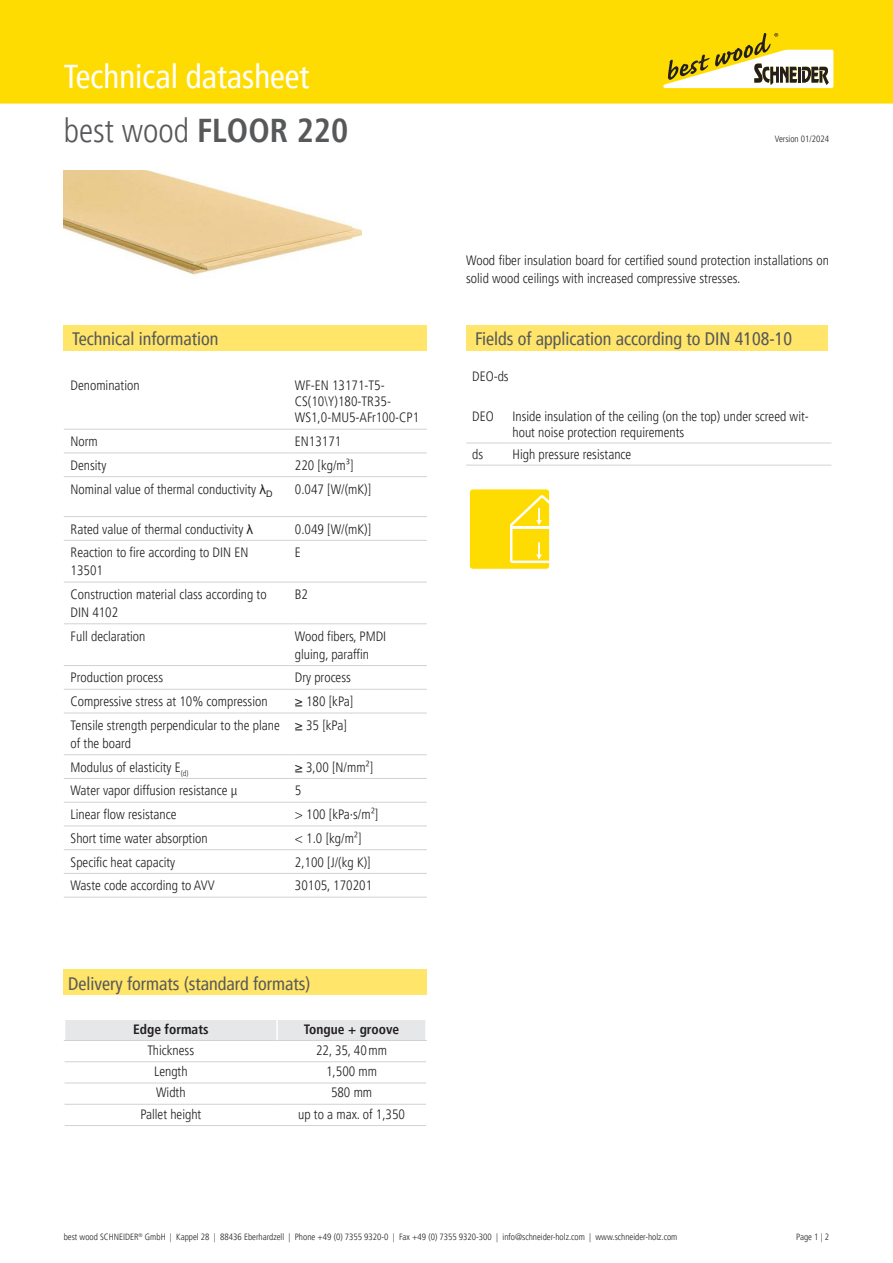
<style>
.page{position:relative;width:893px;height:1263px;background:#fff}
.page>*{position:absolute;margin:0;border:0;box-sizing:border-box;transform-origin:0 0}
.t1{font:condensed 33px/54px "Frutiger LT Pro";color:#fff}
.t2{font:condensed 18px "Frutiger LT Pro";color:#57585a}
.Eigenschaften_S1{font:300 condensed 13.5px/18px "Frutiger LT Pro";color:#231f20}
.t3{font:700 condensed 13.5px "Frutiger LT Pro";color:#231f20}
.t4{font:300 condensed 9px "Frutiger LT Pro";color:#231f20}
.s1{font-weight:300;color:#57585a}
.s2{font-weight:700;color:#57585a}
.s3{font-family:"Arial";font-weight:400;font-stretch:normal}
</style>
<div class="page">
<div style="left:0;top:0;width:893px;height:104px;background:#ffdc01"></div>
<svg style="left:663px;top:33px;width:170px;height:55px"></svg>
<div style="left:467px;top:325px;width:361px;height:26px;background:#ffe569"></div>
<div style="left:64px;top:325px;width:363px;height:26px;background:#ffe569"></div>
<img style="left:64px;top:170px;width:297px;height:105px">
<div style="left:64px;top:969px;width:363px;height:26px;background:#ffe569"></div>
<div style="left:65px;top:1020px;width:360px;height:20px;background:#e6e7e9"></div>
<hr style="left:276px;top:1020px;width:2px;height:20px;background:#fff">
<hr style="left:64px;top:1040px;width:213px;height:1px;background:#d1d2d4">
<hr style="left:277px;top:1040px;width:150px;height:1px;background:#d1d2d4">
<hr style="left:65px;top:1061px;width:212px;height:1px;background:#d1d2d4">
<hr style="left:277px;top:1061px;width:149px;height:1px;background:#d1d2d4">
<hr style="left:65px;top:1083px;width:212px;height:1px;background:#d1d2d4">
<hr style="left:277px;top:1083px;width:149px;height:1px;background:#d1d2d4">
<hr style="left:65px;top:1104px;width:212px;height:1px;background:#d1d2d4">
<hr style="left:277px;top:1104px;width:149px;height:1px;background:#d1d2d4">
<hr style="left:65px;top:1125px;width:212px;height:1px;background:#d1d2d4">
<hr style="left:277px;top:1125px;width:149px;height:1px;background:#d1d2d4">
<hr style="left:64px;top:476px;width:224px;height:1px;background:#d1d2d4">
<hr style="left:288px;top:516px;width:139px;height:1px;background:#d1d2d4">
<hr style="left:64px;top:516px;width:224px;height:1px;background:#d1d2d4">
<hr style="left:64px;top:849px;width:224px;height:1px;background:#d1d2d4">
<hr style="left:288px;top:849px;width:139px;height:1px;background:#d1d2d4">
<hr style="left:64px;top:873px;width:224px;height:1px;background:#d1d2d4">
<hr style="left:288px;top:873px;width:139px;height:1px;background:#d1d2d4">
<hr style="left:64px;top:897px;width:224px;height:1px;background:#d1d2d4">
<hr style="left:288px;top:897px;width:139px;height:1px;background:#d1d2d4">
<hr style="left:64px;top:540px;width:224px;height:1px;background:#d1d2d4">
<hr style="left:288px;top:540px;width:139px;height:1px;background:#d1d2d4">
<hr style="left:64px;top:582px;width:224px;height:1px;background:#d1d2d4">
<hr style="left:288px;top:582px;width:139px;height:1px;background:#d1d2d4">
<hr style="left:64px;top:826px;width:224px;height:1px;background:#d1d2d4">
<hr style="left:288px;top:826px;width:139px;height:1px;background:#d1d2d4">
<hr style="left:64px;top:802px;width:224px;height:1px;background:#d1d2d4">
<hr style="left:288px;top:802px;width:139px;height:1px;background:#d1d2d4">
<hr style="left:64px;top:754px;width:224px;height:1px;background:#d1d2d4">
<hr style="left:288px;top:754px;width:139px;height:1px;background:#d1d2d4">
<hr style="left:64px;top:778px;width:224px;height:1px;background:#d1d2d4">
<hr style="left:288px;top:778px;width:139px;height:1px;background:#d1d2d4">
<hr style="left:64px;top:713px;width:224px;height:1px;background:#d1d2d4">
<hr style="left:288px;top:713px;width:139px;height:1px;background:#d1d2d4">
<hr style="left:64px;top:689px;width:224px;height:1px;background:#d1d2d4">
<hr style="left:288px;top:689px;width:139px;height:1px;background:#d1d2d4">
<hr style="left:64px;top:623px;width:224px;height:1px;background:#d1d2d4">
<hr style="left:288px;top:623px;width:139px;height:1px;background:#d1d2d4">
<hr style="left:64px;top:665px;width:224px;height:1px;background:#d1d2d4">
<hr style="left:288px;top:665px;width:139px;height:1px;background:#d1d2d4">
<hr style="left:64px;top:429px;width:224px;height:1px;background:#d1d2d4">
<hr style="left:64px;top:453px;width:224px;height:1px;background:#d1d2d4">
<hr style="left:288px;top:429px;width:139px;height:1px;background:#d1d2d4">
<hr style="left:288px;top:453px;width:139px;height:1px;background:#d1d2d4">
<hr style="left:288px;top:476px;width:139px;height:1px;background:#d1d2d4">
<hr style="left:466px;top:443px;width:41px;height:1px;background:#d1d2d4">
<hr style="left:507px;top:443px;width:324px;height:1px;background:#d1d2d4">
<hr style="left:466px;top:465px;width:41px;height:1px;background:#d1d2d4">
<hr style="left:507px;top:465px;width:324px;height:1px;background:#d1d2d4">
<div style="left:469px;top:489px;width:81px;height:80px;background:#ffdc01;border-radius:4px"></div>
<div style="left:469px;top:489px;width:81px;height:80px;border:1px solid #fff;border-radius:4px"></div>
<svg style="left:510px;top:495px;width:40px;height:68px"></svg>
<hr style="left:511px;top:527px;width:39px;height:2px;background:#fff">
<h1 class="t1" style="left:64px;top:50px;width:286px">Technical datasheet <span class="s1">best wood</span> <span class="s2">FLOOR 220</span></h1>
<p class="t4" style="left:775px;top:134px;width:56px">Version 01/2024</p>
<p class="Eigenschaften_S1" style="left:466px;top:251px;width:364px">Wood fiber insulation board for certified sound protection installations on solid wood ceilings with increased compressive stresses.</p>
<p class="t2" style="left:72px;top:328px;width:148px">Technical information</p>
<p class="t2" style="left:475px;top:328px;width:318px">Fields of application according to DIN 4108-10</p>
<p class="Eigenschaften_S1" style="left:71px;top:376px;width:71px">Denomination</p>
<p class="Eigenschaften_S1" style="left:295px;top:376px;width:91px">WF-EN 13171-T5-</p>
<p class="Eigenschaften_S1" style="left:295px;top:394px;width:126px;line-height:16.2px">CS(10\Y)180-TR35-<br>WS1,0-MU5-AFr100-CP1</p>
<p class="Eigenschaften_S1" style="left:71px;top:433px;width:29px">Norm</p>
<p class="Eigenschaften_S1" style="left:295px;top:433px;width:48px">EN13171</p>
<p class="Eigenschaften_S1" style="left:71px;top:456px;width:37px">Density</p>
<p class="Eigenschaften_S1" style="left:295px;top:456px;width:60px">220 [kg/m³]</p>
<p class="Eigenschaften_S1" style="left:71px;top:480px;width:204px">Nominal value of thermal conductivity <span class="s3">λ</span><sub>D</sub></p>
<p class="Eigenschaften_S1" style="left:295px;top:480px;width:78px">0.047 [W/(mK)]</p>
<p class="Eigenschaften_S1" style="left:71px;top:520px;width:184px">Rated value of thermal conductivity <span class="s3">λ</span></p>
<p class="Eigenschaften_S1" style="left:295px;top:520px;width:78px">0.049 [W/(mK)]</p>
<p class="Eigenschaften_S1" style="left:71px;top:544px;width:179px">Reaction to fire according to DIN EN<br>13501</p>
<p class="Eigenschaften_S1" style="left:295px;top:544px;width:7px">E</p>
<p class="Eigenschaften_S1" style="left:71px;top:585px;width:198px">Construction material class according to<br>DIN 4102</p>
<p class="Eigenschaften_S1" style="left:295px;top:585px;width:15px">B2</p>
<p class="Eigenschaften_S1" style="left:71px;top:627px;width:76px">Full declaration</p>
<p class="Eigenschaften_S1" style="left:295px;top:627px;width:93px">Wood fibers, PMDI gluing, paraffin</p>
<p class="Eigenschaften_S1" style="left:71px;top:669px;width:94px">Production process</p>
<p class="Eigenschaften_S1" style="left:295px;top:669px;width:58px">Dry process</p>
<p class="Eigenschaften_S1" style="left:71px;top:693px;width:199px">Compressive stress at 10% compression</p>
<p class="Eigenschaften_S1" style="left:295px;top:693px;width:60px">≥ 180 [kPa]</p>
<p class="Eigenschaften_S1" style="left:71px;top:716px;width:211px">Tensile strength perpendicular to the plane of the board</p>
<p class="Eigenschaften_S1" style="left:295px;top:716px;width:53px">≥ 35 [kPa]</p>
<p class="Eigenschaften_S1" style="left:71px;top:758px;width:119px">Modulus of elasticity E<sub>(d)</sub></p>
<p class="Eigenschaften_S1" style="left:295px;top:758px;width:80px">≥ 3,00 [N/mm²]</p>
<p class="Eigenschaften_S1" style="left:71px;top:782px;width:168px">Water vapor diffusion resistance μ</p>
<p class="Eigenschaften_S1" style="left:295px;top:782px;width:8px">5</p>
<p class="Eigenschaften_S1" style="left:71px;top:806px;width:108px">Linear flow resistance</p>
<p class="Eigenschaften_S1" style="left:295px;top:806px;width:85px">&gt; 100 [kPa·s/m²]</p>
<p class="Eigenschaften_S1" style="left:71px;top:829px;width:139px">Short time water absorption</p>
<p class="Eigenschaften_S1" style="left:295px;top:829px;width:68px">&lt; 1.0 [kg/m²]</p>
<p class="Eigenschaften_S1" style="left:71px;top:853px;width:106px">Specific heat capacity</p>
<p class="Eigenschaften_S1" style="left:295px;top:853px;width:77px">2,100 [J/(kg K)]</p>
<p class="Eigenschaften_S1" style="left:71px;top:877px;width:146px">Waste code according to AVV</p>
<p class="Eigenschaften_S1" style="left:295px;top:877px;width:79px">30105, 170201</p>
<p class="t2" style="left:68px;top:973px;width:244px">Delivery formats (standard formats)</p>
<p class="t3" style="left:133px;top:1021px;width:77px">Edge formats</p>
<p class="t3" style="left:304px;top:1021px;width:97px">Tongue + groove</p>
<p class="Eigenschaften_S1" style="left:148px;top:1041px;width:48px">Thickness</p>
<p class="Eigenschaften_S1" style="left:316px;top:1041px;width:73px">22, 35, 40mm</p>
<p class="Eigenschaften_S1" style="left:154px;top:1062px;width:35px">Length</p>
<p class="Eigenschaften_S1" style="left:326px;top:1062px;width:52px">1,500 mm</p>
<p class="Eigenschaften_S1" style="left:156px;top:1084px;width:31px">Width</p>
<p class="Eigenschaften_S1" style="left:331px;top:1084px;width:43px">580 mm</p>
<p class="Eigenschaften_S1" style="left:140px;top:1105px;width:63px">Pallet height</p>
<p class="Eigenschaften_S1" style="left:298px;top:1105px;width:108px">up to a max. of 1,350</p>
<p class="Eigenschaften_S1" style="left:472px;top:367px;width:38px">DEO-ds</p>
<p class="Eigenschaften_S1" style="left:472px;top:407px;width:23px">DEO</p>
<p class="Eigenschaften_S1" style="left:513px;top:408px;width:298px;line-height:16.2px">Inside insulation of the ceiling (on the top) under screed wit&shy;hout noise protection requirements</p>
<p class="Eigenschaften_S1" style="left:472px;top:446px;width:13px">ds</p>
<p class="Eigenschaften_S1" style="left:513px;top:446px;width:120px">High pressure resistance</p>
<p class="t4" style="left:64px;top:1232px;width:615px">best wood SCHNEIDER<sup>®</sup> GmbH | Kappel 28 | 88436 Eberhardzell | Phone +49 (0) 7355 9320-0 | Fax +49 (0) 7355 9320-300 | info@schneider-holz.com | www.schneider-holz.com</p>
<p class="t4" style="left:796px;top:1232px;width:34px">Page 1 | 2</p>
</div>
